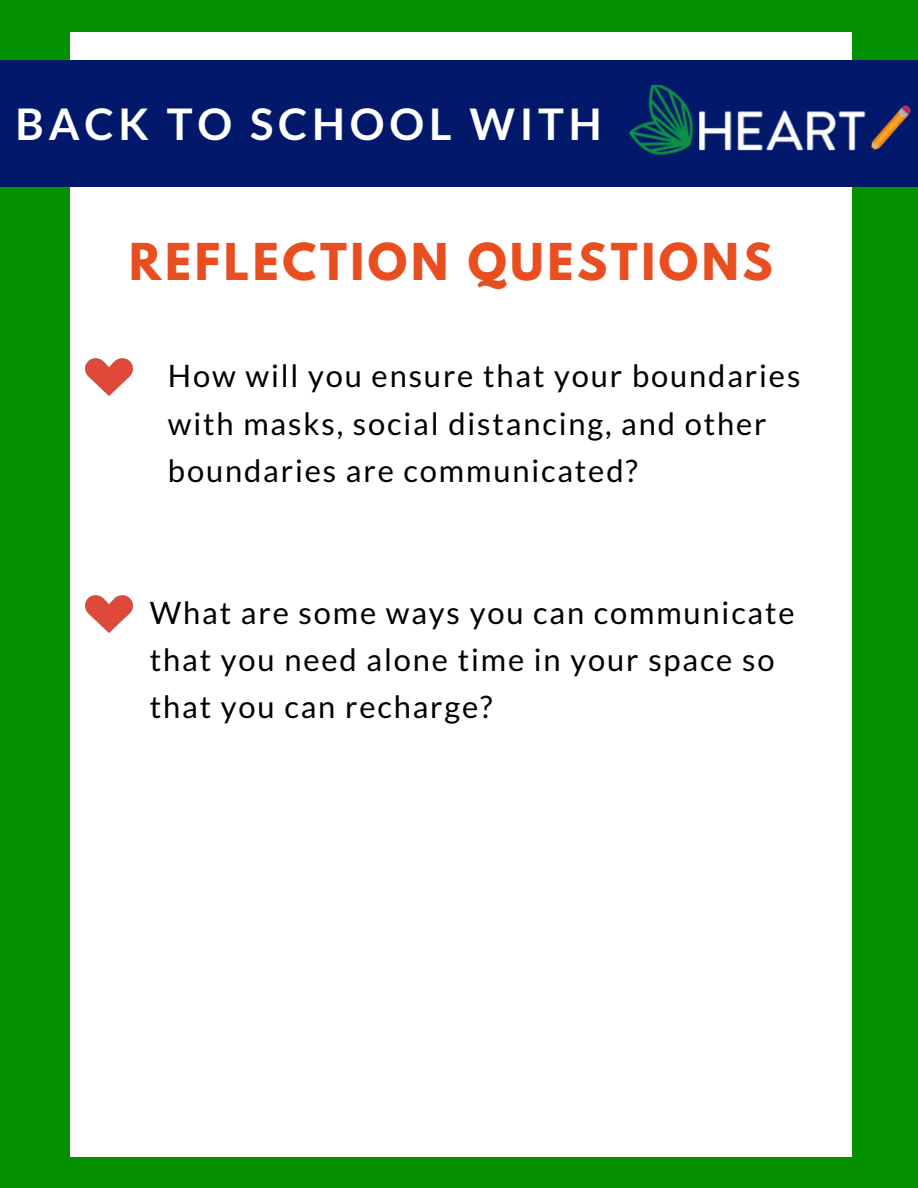
<style>
.page{position:relative;width:918px;height:1188px;background:#039100}
.page>*{position:absolute;margin:0;border:0;box-sizing:border-box;transform-origin:0 0}
.t1{font:700 45px "League Spartan";letter-spacing:.08em;color:#e84e1f}
.t2{font:700 43.5px "Lato";letter-spacing:.11em;color:#fff}
.t3{font:30.9px/47.2px "Lato";letter-spacing:.06em;color:#000}
</style>
<div class="page">
<div style="left:71px;top:32px;width:780px;height:1125px;background:#fff"></div>
<div style="left:0;top:60px;width:918px;height:126px;background:#02186b"></div>
<img style="left:611px;top:85px;width:307px;height:115px">
<img style="left:86px;top:358px;width:46px;height:38px">
<img style="left:86px;top:595px;width:46px;height:37px">
<p class="t2" style="left:16px;top:98px;width:588px">BACK TO SCHOOL WITH</p>
<p class="t1" style="left:129px;top:239px;width:645px">REFLECTION QUESTIONS</p>
<p class="t3" style="left:168px;top:352px;width:634px">How will you ensure that your boundaries with masks, social distancing, and other boundaries are communicated?</p>
<p class="t3" style="left:150px;top:588px;width:646px">What are some ways you can communicate that you need alone time in your space so that you can recharge?</p>
</div>
